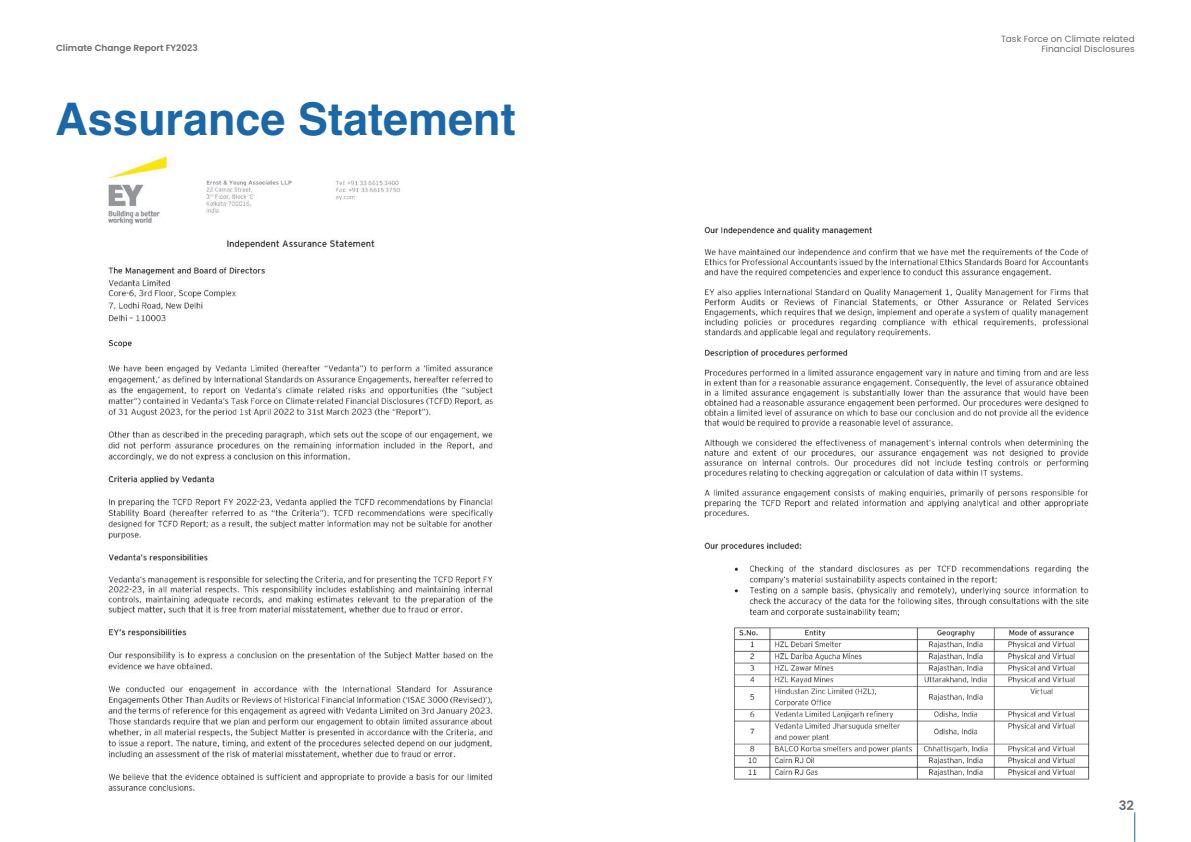
<style>
.page{position:relative;width:1191px;height:842px;background:#fff}
.page>*{position:absolute;margin:0;border:0;box-sizing:border-box;transform-origin:0 0}
.t1{font:700 45px "Helvetica";color:#1b67a7}
.t2{font:600 13px "Poppins";color:#6c6d70}
.t3{font:9px/10.8px "Poppins";color:#6c6d70;text-align:right}
.t4{font:600 9px "Poppins";color:#6c6d70}
</style>
<div class="page">
<img style="left:107px;top:154px;width:388px;height:638px">
<img style="left:704px;top:226px;width:386px;height:554px">
<hr style="left:1134px;top:812px;width:1px;height:30px;background:#1b67a7">
<p class="t4" style="left:56px;top:43px;width:143px">Climate Change Report FY2023</p>
<h1 class="t1" style="left:55px;top:91px;width:462px">Assurance Statement</h1>
<p class="t3" style="left:1001px;top:33px;width:135px">Task Force on Climate related<br>Financial Disclosures</p>
<h2 class="t2" style="left:1119px;top:798px;width:17px">32</h2>
</div>
